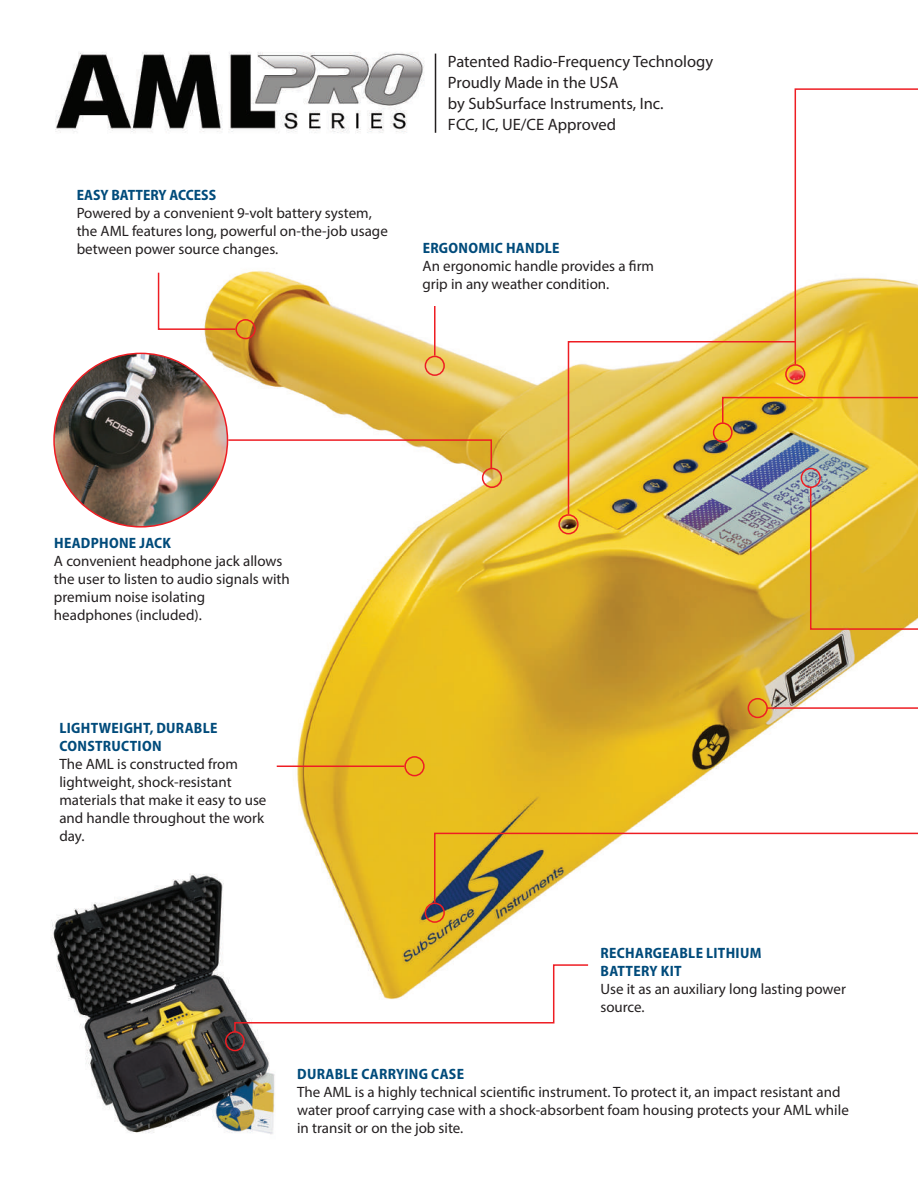
<style>
.page{position:relative;width:918px;height:1188px;background:#fff}
.page>*{position:absolute;margin:0;border:0;box-sizing:border-box;transform-origin:0 0}
.t1{font:16.5px/21px "Myriad Pro";color:#231f20}
.t2{font:15px/18px "Myriad Pro";color:#231f20}
.t3{font:700 semi-condensed 15px/18px "Myriad Pro";letter-spacing:.02em;color:#014b7b}
.t4{font:700 semi-condensed 15px "Myriad Pro";color:#014b7b}
</style>
<div class="page">
<img style="left:178px;top:270px;width:725px;height:694px">
<img style="left:51px;top:862px;width:250px;height:273px">
<img style="left:54px;top:353px;width:173px;height:174px;border-radius:87px">
<div style="left:235px;top:319px;width:21px;height:20px;border:2px solid #ee1d23;border-radius:50%"></div>
<svg style="left:157px;top:271px;width:80px;height:60px"></svg>
<div style="left:425px;top:356px;width:20px;height:20px;border:2px solid #ee1d23;border-radius:50%"></div>
<hr style="left:434px;top:306px;width:2px;height:50px;background:#ee1d23">
<div style="left:225px;top:1031px;width:20px;height:20px;border:2px solid #ee1d23;border-radius:50%"></div>
<svg style="left:233px;top:964px;width:356px;height:69px"></svg>
<div style="left:404px;top:756px;width:21px;height:20px;border:2px solid #ee1d23;border-radius:50%"></div>
<hr style="left:277px;top:766px;width:127px;height:1px;background:#ee1d23">
<div style="left:748px;top:698px;width:20px;height:20px;border:2px solid #ee1d23;border-radius:50%"></div>
<hr style="left:767px;top:707px;width:151px;height:2px;background:#ee1d23">
<div style="left:558px;top:514px;width:21px;height:20px;border:2px solid #ee1d23;border-radius:50%"></div>
<div style="left:425px;top:903px;width:20px;height:20px;border:2px solid #ee1d23;border-radius:50%"></div>
<svg style="left:433px;top:832px;width:485px;height:72px"></svg>
<svg style="left:567px;top:88px;width:351px;height:543px"></svg>
<div style="left:801px;top:468px;width:20px;height:20px;border:2px solid #ee1d23;border-radius:50%"></div>
<img style="left:55px;top:52px;width:382px;height:81px">
<svg style="left:227px;top:439px;width:266px;height:30px"></svg>
<div style="left:482px;top:468px;width:20px;height:20px;border:2px solid #ee1d23;border-radius:50%"></div>
<hr style="left:435px;top:54px;width:1px;height:79px;background:#231f20">
<p class="t4" style="left:77px;top:186px;width:141px">EASY BATTERY ACCESS</p>
<p class="t2" style="left:77px;top:204px;width:313px">Powered by a convenient 9-volt battery system, the AML features long, powerful on-the-job usage between power source changes.</p>
<p class="t1" style="left:448px;top:50px;width:267px">Patented Radio-Frequency Technology<br>Proudly Made in the USA<br>by SubSurface Instruments, Inc.<br>FCC, IC, UE/CE Approved</p>
<p class="t3" style="left:423px;top:238px;width:138px">ERGONOMIC HANDLE</p>
<p class="t2" style="left:423px;top:257px;width:233px">An ergonomic handle provides a firm grip in any weather condition.</p>
<p class="t3" style="left:54px;top:534px;width:119px">HEADPHONE JACK</p>
<p class="t2" style="left:54px;top:552px;width:237px">A convenient headphone jack allows the user to listen to audio signals with premium noise isolating<br>headphones (included).</p>
<p class="t3" style="left:60px;top:718px;width:159px">LIGHTWEIGHT, DURABLE<br>CONSTRUCTION</p>
<p class="t2" style="left:59px;top:754px;width:209px">The AML is constructed from lightweight, shock-resistant materials that make it easy to use and handle throughout the work day.</p>
<p class="t3" style="left:601px;top:944px;width:162px">RECHARGEABLE LITHIUM<br>BATTERY KIT</p>
<p class="t2" style="left:600px;top:980px;width:247px">Use it as an auxiliary long lasting power source.</p>
<p class="t3" style="left:297px;top:1064px;width:168px">DURABLE CARRYING CASE</p>
<p class="t2" style="left:297px;top:1083px;width:553px">The AML is a highly technical scientific instrument. To protect it, an impact resistant and water proof carrying case with a shock-absorbent foam housing protects your AML while in transit or on the job site.</p>
</div>
